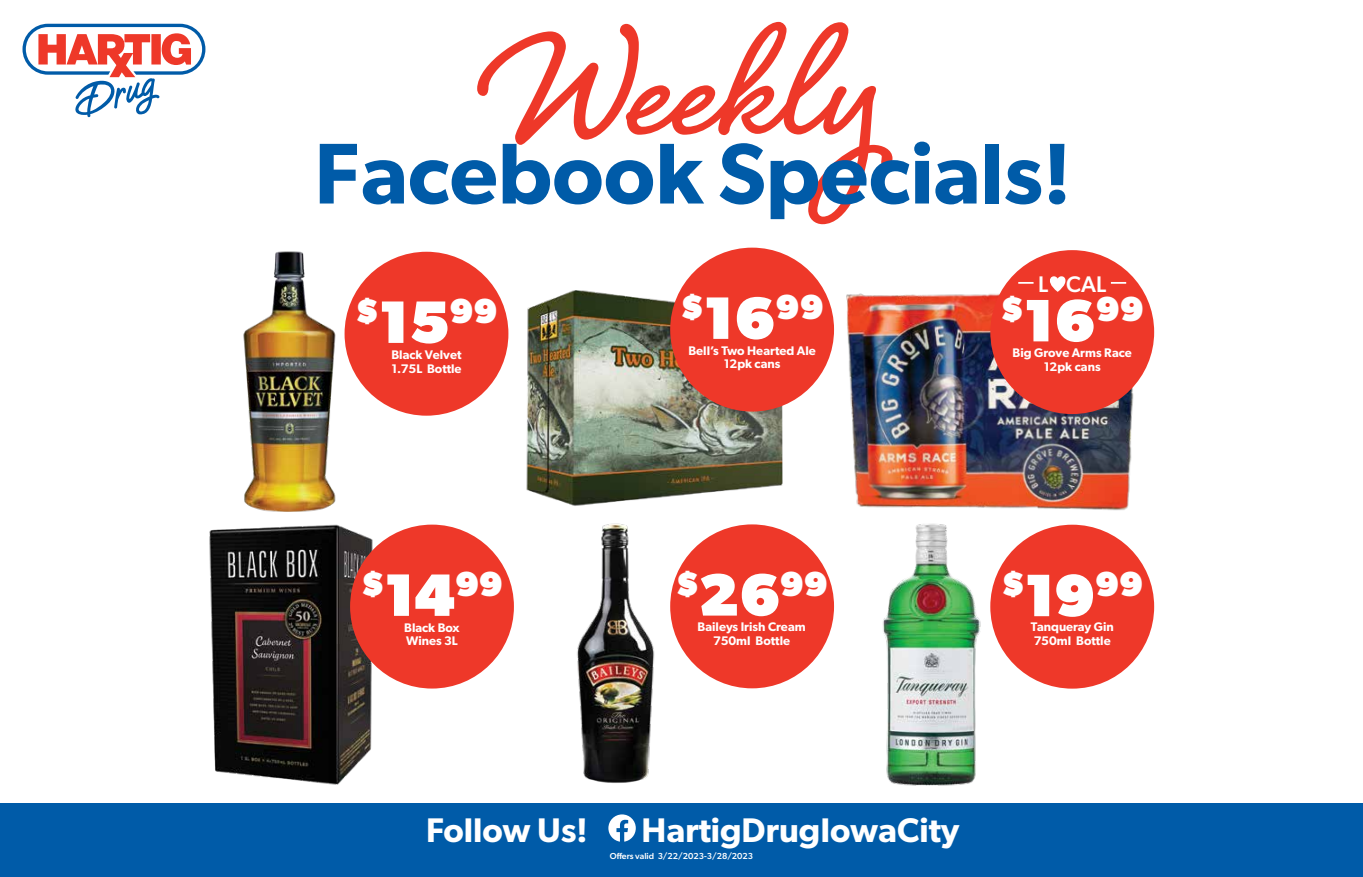
<style>
.page{position:relative;width:1363px;height:877px;background:#fff}
.page>*{position:absolute;margin:0;border:0;box-sizing:border-box;transform-origin:0 0}
.t1{font:700 198.75px "Shelby";color:#ee3829}
.t2{font:600 86.38px "Gibson";color:#005ba8}
.t3{font:800 35px "Gibson";color:#fff}
.t4{font:600 34.25px "Gibson";color:#fff}
.t5{font:500 22.62px "Gibson";color:#fff}
.t6{font:600 12.5px/13.8px "Gibson";color:#fff;text-align:center}
.t7{font:500 8.75px "Gibson";color:#fff}
.s1{font-size:60px}
</style>
<div class="page">
<div style="left:0;top:803px;width:1362px;height:73px;background:#005ba8"></div>
<svg style="left:22px;top:24px;width:183px;height:93px"></svg>
<svg style="left:608px;top:814px;width:28px;height:27px"></svg>
<img style="left:526px;top:290px;width:263px;height:216px">
<div style="left:670px;top:247px;width:164px;height:164px;background:#ee3829;border-radius:50%"></div>
<img style="left:209px;top:524px;width:166px;height:261px">
<div style="left:350px;top:524px;width:164px;height:164px;background:#ee3829;border-radius:50%"></div>
<div style="left:670px;top:524px;width:164px;height:164px;background:#ee3829;border-radius:50%"></div>
<img style="left:577px;top:523px;width:78px;height:260px">
<div style="left:990px;top:524px;width:164px;height:164px;background:#ee3829;border-radius:50%"></div>
<img style="left:883px;top:523px;width:98px;height:262px">
<div style="left:344px;top:252px;width:164px;height:163px;background:#ee3829;border-radius:50%"></div>
<img style="left:243px;top:251px;width:93px;height:260px">
<img style="left:846px;top:286px;width:300px;height:225px">
<div style="left:990px;top:250px;width:164px;height:164px;background:#ee3829;border-radius:50%"></div>
<svg style="left:1111px;top:282px;width:15px;height:2px"></svg>
<svg style="left:1018px;top:282px;width:15px;height:2px"></svg>
<svg style="left:1050px;top:276px;width:15px;height:16px"></svg>
<h1 class="t1" style="left:488px;top:-52px;width:393px">Weekly</h1>
<h2 class="t2" style="left:314px;top:122px;width:758px">Facebook Specials!</h2>
<h3 class="t3" style="left:355px;top:290px;width:144px">$<span class="s1">15</span>99</h3>
<p class="t6" style="left:391px;top:347px;width:72px;text-align:left">Black Velvet<br>1.75L Bottle</p>
<h3 class="t3" style="left:680px;top:286px;width:145px">$<span class="s1">16</span>99</h3>
<p class="t6" style="left:688px;top:343px;width:129px">Bell’s Two Hearted Ale<br>12pk cans</p>
<h3 class="t5" style="left:1038px;top:270px;width:70px">L CAL</h3>
<h3 class="t3" style="left:1000px;top:288px;width:145px">$<span class="s1">16</span>99</h3>
<p class="t6" style="left:1012px;top:345px;width:121px">Big Grove Arms Race<br>12pk cans</p>
<h3 class="t3" style="left:361px;top:563px;width:144px">$<span class="s1">14</span>99</h3>
<p class="t6" style="left:404px;top:620px;width:57px;text-align:left">Black Box<br>Wines 3L</p>
<h3 class="t3" style="left:675px;top:562px;width:154px">$<span class="s1">26</span>99</h3>
<p class="t6" style="left:697px;top:619px;width:110px">Baileys Irish Cream<br>750ml Bottle</p>
<h3 class="t3" style="left:1001px;top:563px;width:144px">$<span class="s1">19</span>99</h3>
<p class="t6" style="left:1030px;top:619px;width:84px;text-align:left">Tanqueray Gin<br>750ml Bottle</p>
<h3 class="t4" style="left:426px;top:809px;width:163px">Follow Us!</h3>
<h3 class="t4" style="left:641px;top:809px;width:319px">HartigDrugIowaCity</h3>
<p class="t7" style="left:610px;top:850px;width:145px">Offers valid 3/22/2023-3/28/2023</p>
</div>
